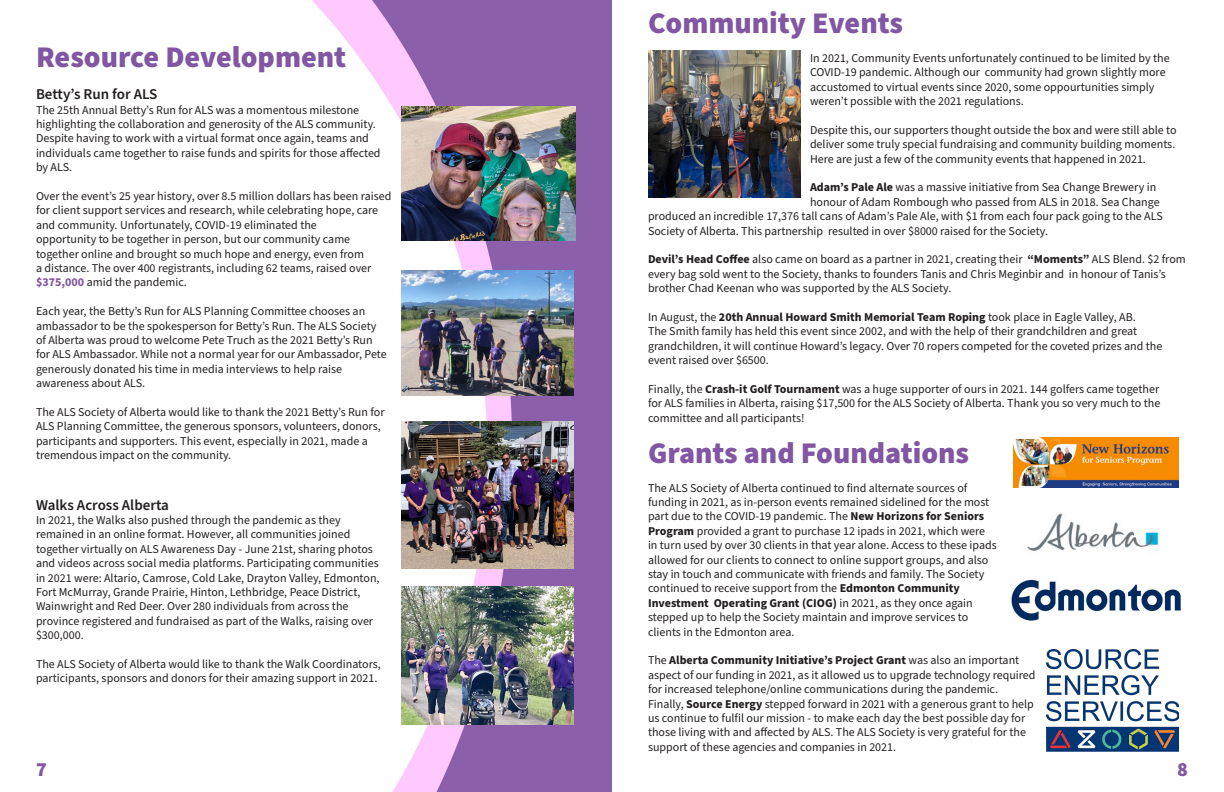
<style>
.page{position:relative;width:1224px;height:792px;background:#fff}
.page>*{position:absolute;margin:0;border:0;box-sizing:border-box;transform-origin:0 0}
.main_subtitles{font:900 30px "Source Sans Pro";color:#8156a3}
.page_numbers{font:900 20px "Source Sans Pro";color:#8156a3}
.subtitles{font:600 15px "Source Sans Pro";color:#231f20}
.t1{font:12px/14.4px "Source Sans Pro";color:#231f20}
.s1{font-weight:700;color:#8257a3}
.s2{font-weight:700}
</style>
<div class="page">
<img style="left:312px;top:0;width:300px;height:792px">
<img style="left:402px;top:107px;width:174px;height:133px">
<img style="left:401px;top:271px;width:173px;height:125px">
<img style="left:402px;top:586px;width:172px;height:138px">
<img style="left:402px;top:422px;width:172px;height:147px">
<img style="left:648px;top:51px;width:153px;height:147px">
<img style="left:1027px;top:513px;width:132px;height:38px">
<img style="left:1011px;top:579px;width:170px;height:42px">
<img style="left:1046px;top:649px;width:133px;height:102px">
<img style="left:1013px;top:438px;width:166px;height:50px">
<p class="main_subtitles" style="left:36px;top:36px;width:312px">Resource Development</p>
<p class="subtitles" style="left:36px;top:84px;width:123px">Betty’s Run for ALS</p>
<p class="t1" style="left:36px;top:103px;width:346px">The 25th Annual Betty’s Run for ALS was a momentous milestone highlighting the collaboration and generosity of the ALS community.<br>Despite having to work with a virtual format once again, teams and individuals came together to raise funds and spirits for those affected by ALS.</p>
<p class="t1" style="left:36px;top:189px;width:357px">Over the event’s 25 year history, over 8.5 million dollars has been raised for client support services and research, while celebrating hope, care and community. Unfortunately, COVID-19 eliminated the</p>
<p class="t1" style="left:36px;top:232px;width:316px">opportunity to be together in person, but our community came</p>
<p class="t1" style="left:36px;top:247px;width:330px">together online and brought so much hope and energy, even from</p>
<p class="t1" style="left:36px;top:261px;width:337px">a distance. The over 400 registrants, including 62 teams, raised over <span class="s1">$375,000</span> amid the pandemic.</p>
<p class="t1" style="left:36px;top:304px;width:352px">Each year, the Betty’s Run for ALS Planning Committee chooses an ambassador to be the spokesperson for Betty’s Run. The ALS Society of Alberta was proud to welcome Pete Truch as the 2021 Betty’s Run for ALS Ambassador. While not a normal year for our Ambassador, Pete generously donated his time in media interviews to help raise</p>
<p class="t1" style="left:36px;top:376px;width:111px">awareness about ALS.</p>
<p class="t1" style="left:36px;top:405px;width:350px">The ALS Society of Alberta would like to thank the 2021 Betty’s Run for ALS Planning Committee, the generous sponsors, volunteers, donors, participants and supporters. This event, especially in 2021, made a tremendous impact on the community.</p>
<p class="subtitles" style="left:36px;top:495px;width:134px">Walks Across Alberta</p>
<p class="t1" style="left:36px;top:513px;width:345px">In 2021, the Walks also pushed through the pandemic as they remained in an online format. However, all communities joined together virtually on ALS Awareness Day - June 21st, sharing photos and videos across social media platforms. Participating communities in 2021 were: Altario, Camrose, Cold Lake, Drayton Valley, Edmonton, Fort McMurray, Grande Prairie, Hinton, Lethbridge, Peace District, Wainwright and Red Deer. Over 280 individuals from across the province registered and fundraised as part of the Walks, raising over $300,000.</p>
<p class="t1" style="left:36px;top:657px;width:346px">The ALS Society of Alberta would like to thank the Walk Coordinators, participants, sponsors and donors for their amazing support in 2021.</p>
<p class="page_numbers" style="left:36px;top:756px;width:12px">7</p>
<p class="main_subtitles" style="left:648px;top:2px;width:257px">Community Events</p>
<p class="t1" style="left:810px;top:51px;width:361px">In 2021, Community Events unfortunately continued to be limited by the<br>COVID-19 pandemic. Although our community had grown slightly more</p>
<p class="t1" style="left:810px;top:80px;width:346px">accustomed to virtual events since 2020, some oppourtunities simply weren’t possible with the 2021 regulations.</p>
<p class="t1" style="left:810px;top:123px;width:368px;text-align:justify">Despite this, our supporters thought outside the box and were still able to deliver some truly special fundraising and community building moments.<br>Here are just a few of the community events that happened in 2021.</p>
<p class="t1" style="left:810px;top:181px;width:348px"><span class="s2">Adam’s Pale Ale</span> was a massive initiative from Sea Change Brewery in</p>
<p class="t1" style="left:810px;top:195px;width:351px">honour of Adam Rombough who passed from ALS in 2018. Sea Change</p>
<p class="t1" style="left:648px;top:209px;width:516px">produced an incredible 17,376 tall cans of Adam’s Pale Ale, with $1 from each four pack going to the ALS</p>
<p class="t1" style="left:648px;top:224px;width:402px">Society of Alberta. This partnership resulted in over $8000 raised for the Society.</p>
<p class="t1" style="left:648px;top:253px;width:539px"><span class="s2">Devil’s Head Coffee</span> also came on board as a partner in 2021, creating their <span class="s2">“Moments”</span> ALS Blend. $2 from every bag sold went to the Society, thanks to founders Tanis and Chris Meginbir and in honour of Tanis’s brother Chad Keenan who was supported by the ALS Society.</p>
<p class="t1" style="left:648px;top:310px;width:516px">In August, the <span class="s2">20th Annual Howard Smith Memorial Team Roping</span> took place in Eagle Valley, AB.<br>The Smith family has held this event since 2002, and with the help of their grandchildren and great grandchildren, it will continue Howard’s legacy. Over 70 ropers competed for the coveted prizes and the event raised over $6500.</p>
<p class="t1" style="left:648px;top:382px;width:514px;text-align:justify">Finally, the <span class="s2">Crash-it Golf Tournament</span> was a huge supporter of ours in 2021. 144 golfers came together for ALS families in Alberta, raising $17,500 for the ALS Society of Alberta. Thank you so very much to the committee and all participants!</p>
<p class="main_subtitles" style="left:648px;top:432px;width:323px">Grants and Foundations</p>
<p class="t1" style="left:648px;top:481px;width:321px">The ALS Society of Alberta continued to find alternate sources of</p>
<p class="t1" style="left:648px;top:495px;width:350px">funding in 2021, as in-person events remained sidelined for the most part due to the COVID-19 pandemic. The <span class="s2">New Horizons for Seniors Program</span> provided a grant to purchase 12 ipads in 2021, which were in turn used by over 30 clients in that year alone. Access to these ipads allowed for our clients to connect to online support groups, and also stay in touch and communicate with friends and family. The Society continued to receive support from the <span class="s2">Edmonton Community</span></p>
<p class="t1" style="left:648px;top:596px;width:326px"><span class="s2">Investment Operating Grant (CIOG)</span> in 2021, as they once again stepped up to help the Society maintain and improve services to</p>
<p class="t1" style="left:648px;top:625px;width:148px">clients in the Edmonton area.</p>
<p class="t1" style="left:648px;top:654px;width:389px">The <span class="s2">Alberta Community Initiative’s Project Grant</span> was also an important aspect of our funding in 2021, as it allowed us to upgrade technology required for increased telephone/online communications during the pandemic.</p>
<p class="t1" style="left:648px;top:697px;width:387px">Finally, <span class="s2">Source Energy</span> stepped forward in 2021 with a generous grant to help us continue to fulfil our mission - to make each day the best possible day for those living with and affected by ALS. The ALS Society is very grateful for the support of these agencies and companies in 2021.</p>
<p class="page_numbers" style="left:1177px;top:756px;width:12px">8</p>
</div>
